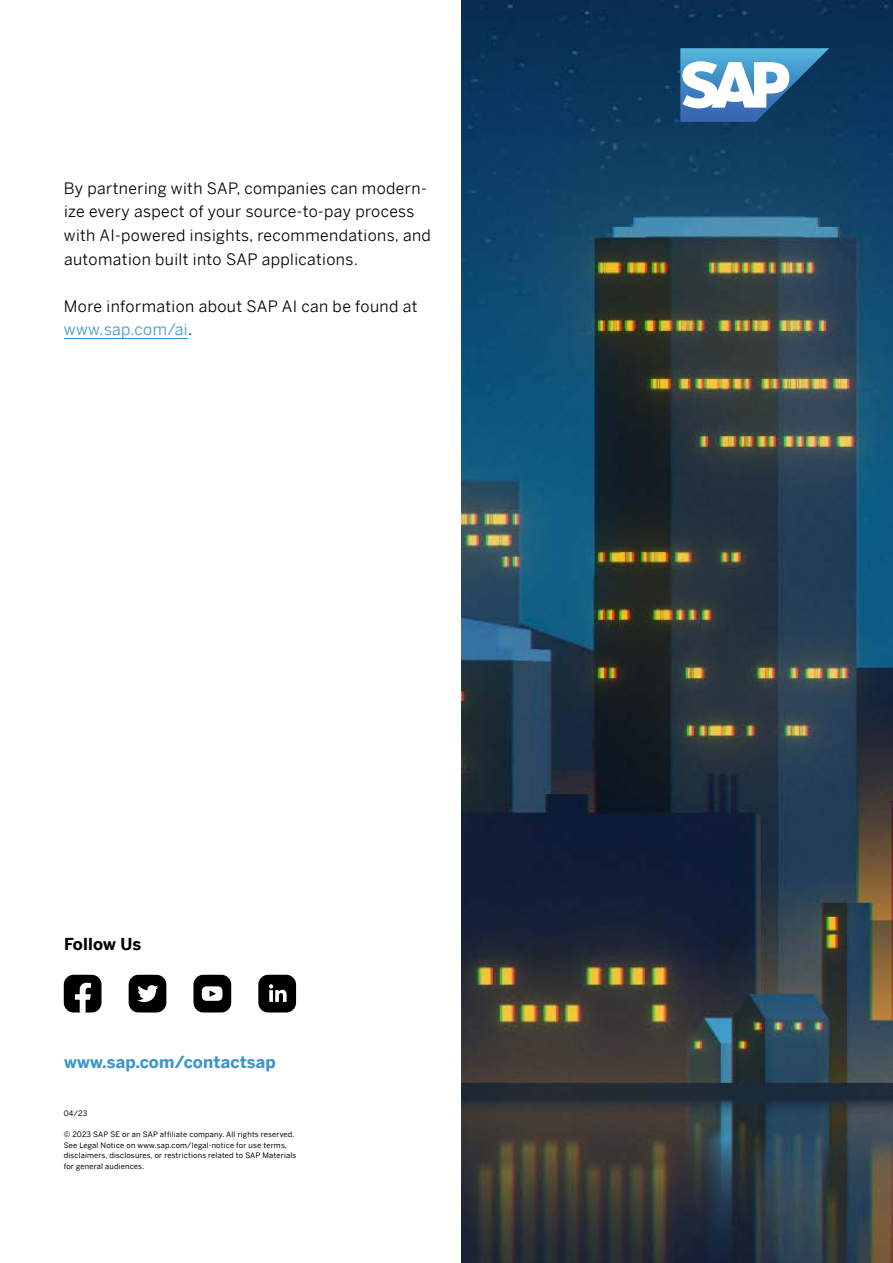
<style>
.page{position:relative;width:893px;height:1263px;background:#fff}
.page>*{position:absolute;margin:0;border:0;box-sizing:border-box;transform-origin:0 0}
.t1{font:700 16.5px "Benton Sans";letter-spacing:.01em;color:#3a96cc}
.t2{font:700 16.5px "Benton Sans";letter-spacing:.005em;color:#000}
.t3{font:15.75px/23.7px "Benton Sans";letter-spacing:.025em;color:#000}
.t4{font:7.5px/10.5px "Benton Sans";letter-spacing:.025em;color:#000}
.s1{color:#3a96cc}
</style>
<div class="page">
<img style="left:461px;top:1px;width:432px;height:1261px">
<svg style="left:64px;top:975px;width:38px;height:37px"></svg>
<div style="left:129px;top:975px;width:37px;height:37px;background:#000;border-radius:10px"></div>
<svg style="left:137px;top:985px;width:21px;height:17px"></svg>
<div style="left:193px;top:975px;width:38px;height:37px;background:#000;border-radius:10px"></div>
<svg style="left:202px;top:986px;width:20px;height:15px"></svg>
<div style="left:258px;top:975px;width:38px;height:37px;background:#000;border-radius:10px"></div>
<svg style="left:269px;top:984px;width:18px;height:18px"></svg>
<svg style="left:680px;top:48px;width:149px;height:74px"></svg>
<hr style="left:64px;top:338px;width:124px;height:1px;background:#3a96cc">
<p class="t3" style="left:64px;top:174px;width:369px">By partnering with SAP, companies can modern&shy;ize every aspect of your source-to-pay process with AI-powered insights, recommendations, and automation built into SAP applications.</p>
<p class="t3" style="left:64px;top:292px;width:355px">More information about SAP AI can be found at <span class="s1">www.sap.com/ai</span>.</p>
<p class="t2" style="left:64px;top:929px;width:79px">Follow Us</p>
<p class="t1" style="left:64px;top:1047px;width:213px">www.sap.com/contactsap</p>
<p class="t4" style="left:64px;top:1107px;width:25px">04/23</p>
<p class="t4" style="left:64px;top:1128px;width:234px">© 2023 SAP SE or an SAP affiliate company. All rights reserved.<br>See Legal Notice on www.sap.com/legal-notice for use terms, disclaimers, disclosures, or restrictions related to SAP Materials for general audiences.</p>
</div>
